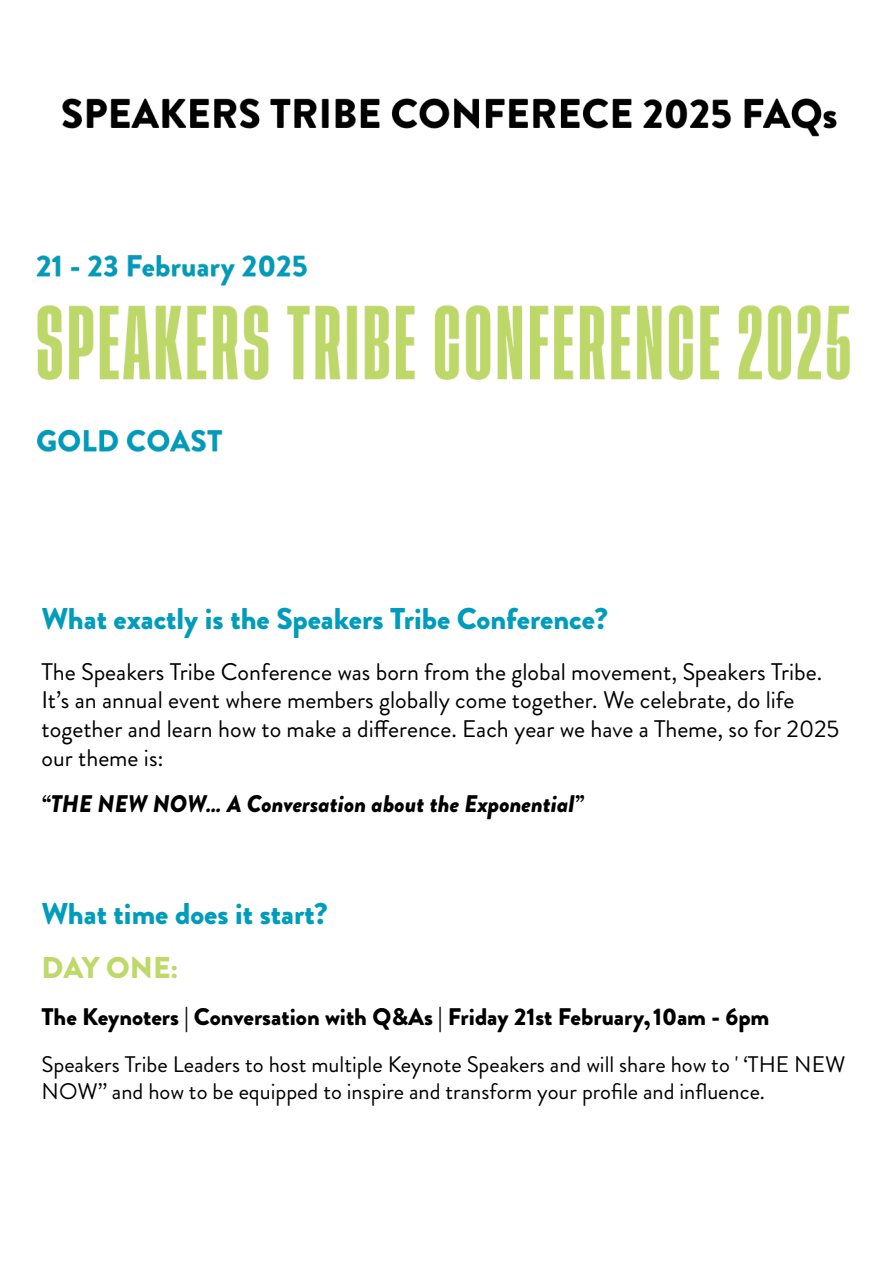
<style>
.page{position:relative;width:894px;height:1263px;background:#fff}
.page>*{position:absolute;margin:0;border:0;box-sizing:border-box;transform-origin:0 0}
.t1{font:900 30px "Brandon Grotesque";color:#009cbc}
.t2{font:900 30px "Brandon Grotesque";letter-spacing:-.005em;color:#bed96a}
.t3{font:24px/28.8px "Brandon Grotesque";color:#000}
.t4{font:900 24px "Brandon Grotesque";color:#000}
.t5{font:italic 900 24px "Brandon Grotesque";color:#000}
.t6{font:22.5px/27px "Brandon Grotesque";color:#000}
</style>
<div class="page">
<img style="left:62px;top:98px;width:775px;height:39px">
<img style="left:36px;top:255px;width:814px;height:198px">
<h1 class="t1" style="left:42px;top:597px;width:567px">What exactly is the Speakers Tribe Conference?</h1>
<p class="t3" style="left:42px;top:657px;width:799px">The Speakers Tribe Conference was born from the global movement, Speakers Tribe.<br>It’s an annual event where members globally come together. We celebrate, do life together and learn how to make a difference. Each year we have a Theme, so for 2025 our theme is:</p>
<p class="t5" style="left:42px;top:787px;width:543px">“THE NEW NOW… A Conversation about the Exponential”</p>
<p class="t1" style="left:42px;top:892px;width:288px">What time does it start?</p>
<h2 class="t2" style="left:42px;top:946px;width:138px">DAY ONE:</h2>
<h3 class="t4" style="left:42px;top:1000px;width:729px">The Keynoters | Conversation with Q&amp;As | Friday 21st February,10am - 6pm</h3>
<p class="t6" style="left:42px;top:1051px;width:805px">Speakers Tribe Leaders to host multiple Keynote Speakers and will share how to ' ‘THE NEW<br>NOW’’ and how to be equipped to inspire and transform your profi le and influence.</p>
</div>
